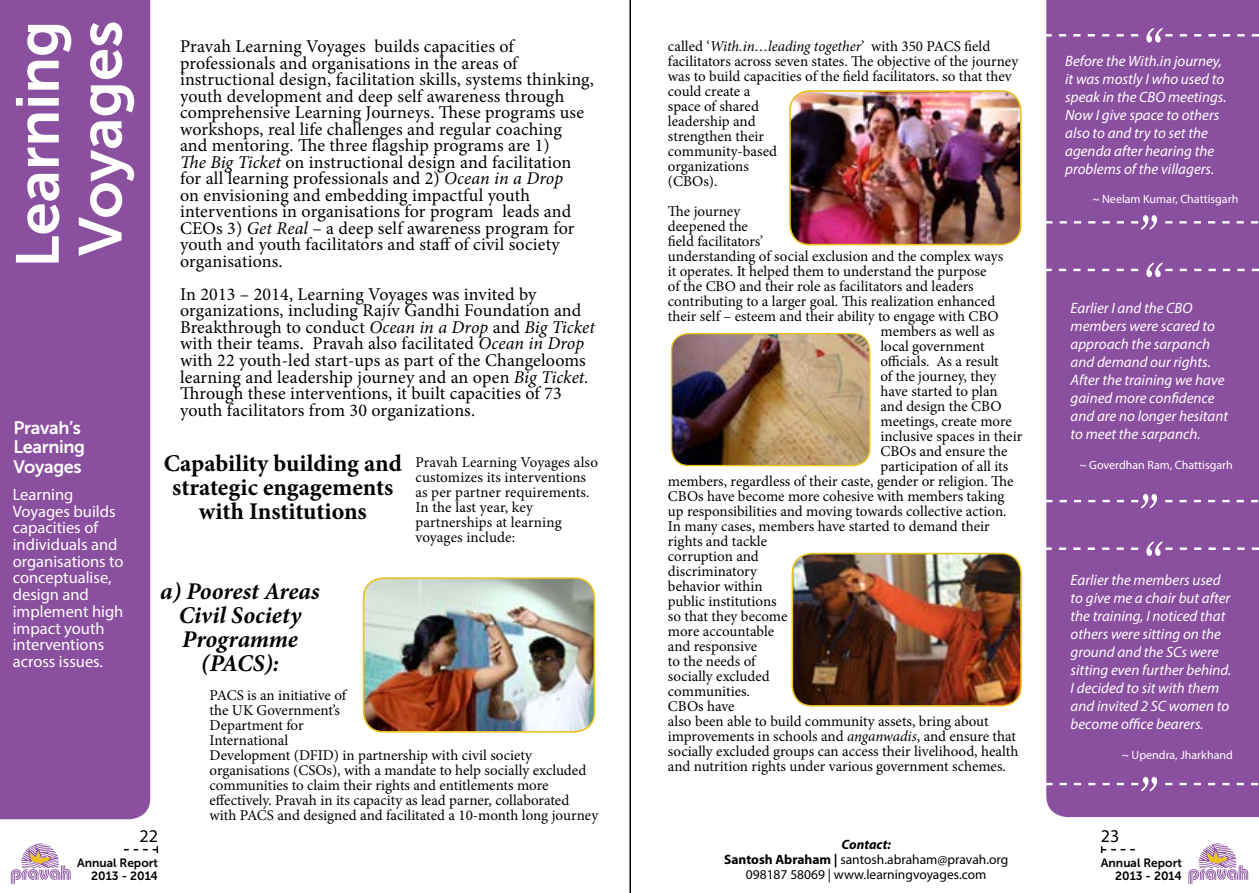
<style>
.page{position:relative;width:1259px;height:893px;background:#fff}
.page>*{position:absolute;margin:0;border:0;box-sizing:border-box;transform-origin:0 0}
.t1{font:60.3px/62.8px "Museo Sans 700";color:#fff}
.t2{font:700 24px/24px "Minion Pro";letter-spacing:-.005em;color:#000;text-align:center}
.t3{font:italic 700 24px/24px "Minion Pro";letter-spacing:-.005em;color:#000;text-align:center}
.t4{font:18px/16.5px "Minion Pro";letter-spacing:.01em;color:#000}
.t5{font:18px/19.5px "Museo Sans 700";letter-spacing:-.02em;color:#fff}
.t6{font:18px "Myriad Pro";color:#000}
.t7{font:16.5px/16.6px "Myriad Pro";color:#fff}
.t8{font:15px/15px "Minion Pro";color:#000}
.t9{font:italic 15px/18px "Myriad Pro";color:#fff}
.t10{font:13.5px/15px "Myriad Pro";color:#000;text-align:center}
.t11{font:12px "Myriad Pro";color:#fff}
.t12{font:12px/13.5px "Museo Sans 700";color:#000;text-align:right}
.s1{font-style:italic}
.s2{font-weight:700;font-style:italic}
.s3{font-weight:700}
</style>
<div class="page">
<div style="left:1046px;top:0;width:213px;height:817px;background:#8b4f9f"></div>
<div style="left:0;top:0;width:150px;height:819px;background:#8b4f9f"></div>
<svg style="left:1046px;top:34px;width:92px;height:3px"></svg>
<svg style="left:1146px;top:28px;width:113px;height:15px;background:#9a66ab"></svg>
<svg style="left:1046px;top:547px;width:92px;height:3px"></svg>
<svg style="left:1146px;top:541px;width:113px;height:15px;background:#9a65ab"></svg>
<svg style="left:1046px;top:269px;width:92px;height:2px"></svg>
<svg style="left:1146px;top:263px;width:113px;height:14px;background:#9b67ac"></svg>
<svg style="left:1165px;top:221px;width:93px;height:3px"></svg>
<svg style="left:1046px;top:215px;width:111px;height:14px;background:#9b67ac"></svg>
<svg style="left:1165px;top:783px;width:93px;height:2px"></svg>
<svg style="left:1046px;top:777px;width:111px;height:14px;background:#9b67ac"></svg>
<svg style="left:1165px;top:500px;width:93px;height:2px"></svg>
<svg style="left:1046px;top:494px;width:111px;height:14px;background:#9b67ac"></svg>
<div style="left:12px;top:420px;width:73px;height:57px;background:#8b4f9f"></div>
<svg style="left:124px;top:846px;width:34px;height:7px"></svg>
<svg style="left:1101px;top:846px;width:34px;height:7px"></svg>
<svg style="left:1188px;top:843px;width:60px;height:41px"></svg>
<svg style="left:11px;top:843px;width:60px;height:41px"></svg>
<hr style="left:629px;top:0;width:2px;height:893px;background:#000">
<img style="left:364px;top:578px;width:230px;height:152px">
<div style="left:363px;top:577px;width:232px;height:156px;border:2px solid #eac11d;border-radius:20px"></div>
<img style="left:792px;top:91px;width:228px;height:154px">
<div style="left:789px;top:90px;width:232px;height:155px;border:2px solid #eac11d;border-radius:20px"></div>
<img style="left:671px;top:334px;width:198px;height:132px">
<div style="left:671px;top:333px;width:199px;height:133px;border:1px solid #eac11d;border-radius:17px"></div>
<img style="left:794px;top:554px;width:227px;height:150px">
<div style="left:791px;top:553px;width:231px;height:154px;border:2px solid #eac11d;border-radius:20px"></div>
<h1 class="t1" style="left:6px;top:268px;width:249px;rotate:-90deg">Learning<br>Voyages</h1>
<p class="t5" style="left:13px;top:418px;width:73px">Pravah’s<br>Learning<br>Voyages</p>
<p class="t7" style="left:13px;top:486px;width:112px">Learning<br>Voyages builds capacities of individuals and organisations to conceptualise, design and implement high impact youth interventions across issues.</p>
<p class="t4" style="left:180px;top:38px;width:415px">Pravah Learning Voyages builds capacities of professionals and organisations in the areas of instructional design, facilitation skills, systems thinking, youth development and deep self awareness through comprehensive Learning Journeys. These programs use workshops, real life challenges and regular coaching<br>and mentoring. The three flagship programs are 1)<br><span class="s1">The Big Ticket</span> on instructional design and facilitation for all learning professionals and 2) <span class="s1">Ocean in a Drop<br></span>on envisioning and embedding impactful youth interventions in organisations for program leads and CEOs 3) <span class="s1">Get Real</span> – a deep self awareness program for youth and youth facilitators and staff of civil society organisations.</p>
<p class="t4" style="left:180px;top:286px;width:416px">In 2013 – 2014, Learning Voyages was invited by organizations, including Rajiv Gandhi Foundation and Breakthrough to conduct <span class="s1">Ocean in a Drop</span> and <span class="s1">Big Ticket </span>with their teams. Pravah also facilitated <span class="s1">Ocean in Drop </span>with 22 youth-led start-ups as part of the Changelooms learning and leadership journey and an open <span class="s1">Big Ticket.<br></span>Through these interventions, it built capacities of 73 youth facilitators from 30 organizations.</p>
<p class="t8" style="left:668px;top:38px;width:352px">called ‘<span class="s1">With.in…leading together</span>’ with 350 PACS field facilitators across seven states. The objective of the journey was to build capacities of the field facilitators, so that they could create a<br>space of shared<br>leadership and<br>strengthen their<br>community-based<br>organizations<br>(CBOs).</p>
<p class="t8" style="left:668px;top:203px;width:74px">The journey</p>
<p class="t8" style="left:668px;top:218px;width:82px">deepened the</p>
<p class="t8" style="left:668px;top:233px;width:97px">field facilitators’</p>
<p class="t8" style="left:668px;top:248px;width:337px">understanding of social exclusion and the complex ways</p>
<p class="t8" style="left:668px;top:263px;width:320px">it operates. It helped them to understand the purpose</p>
<p class="t8" style="left:668px;top:278px;width:307px">of the CBO and their role as facilitators and leaders</p>
<p class="t8" style="left:668px;top:293px;width:329px">contributing to a larger goal. This realization enhanced</p>
<p class="t8" style="left:668px;top:308px;width:332px">their self – esteem and their ability to engage with CBO</p>
<p class="t8" style="left:880px;top:323px;width:116px">members as well as</p>
<p class="t8" style="left:880px;top:338px;width:106px">local government</p>
<p class="t8" style="left:880px;top:353px;width:120px">officials. As a result</p>
<p class="t8" style="left:880px;top:368px;width:117px">of the journey, they</p>
<p class="t8" style="left:880px;top:383px;width:119px">have started to plan</p>
<p class="t8" style="left:880px;top:398px;width:123px">and design the CBO</p>
<p class="t8" style="left:880px;top:413px;width:133px">meetings, create more</p>
<p class="t8" style="left:880px;top:428px;width:143px">inclusive spaces in their</p>
<p class="t8" style="left:880px;top:443px;width:129px">CBOs and ensure the</p>
<p class="t8" style="left:880px;top:458px;width:129px">participation of all its</p>
<p class="t8" style="left:668px;top:473px;width:347px">members, regardless of their caste, gender or religion. The</p>
<p class="t8" style="left:668px;top:488px;width:338px">CBOs have become more cohesive with members taking</p>
<p class="t8" style="left:668px;top:503px;width:340px">up responsibilities and moving towards collective action.</p>
<p class="t8" style="left:668px;top:518px;width:323px">In many cases, members have started to demand their</p>
<p class="t8" style="left:668px;top:533px;width:101px">rights and tackle</p>
<p class="t8" style="left:668px;top:548px;width:92px">corruption and</p>
<p class="t8" style="left:668px;top:563px;width:91px">discriminatory</p>
<p class="t8" style="left:668px;top:578px;width:96px">behavior within</p>
<p class="t8" style="left:668px;top:593px;width:110px">public institutions</p>
<p class="t8" style="left:668px;top:608px;width:121px">so that they become</p>
<p class="t8" style="left:668px;top:623px;width:108px">more accountable</p>
<p class="t8" style="left:668px;top:638px;width:91px">and responsive</p>
<p class="t8" style="left:668px;top:653px;width:89px">to the needs of</p>
<p class="t8" style="left:668px;top:668px;width:103px">socially excluded</p>
<p class="t8" style="left:668px;top:683px;width:84px">communities.</p>
<p class="t8" style="left:668px;top:698px;width:68px">CBOs have</p>
<p class="t8" style="left:668px;top:713px;width:322px">also been able to build community assets, bring about</p>
<p class="t8" style="left:668px;top:728px;width:350px">improvements in schools and <span class="s1">anganwadis</span>, and ensure that</p>
<p class="t8" style="left:668px;top:743px;width:352px">socially excluded groups can access their livelihood, health</p>
<p class="t8" style="left:668px;top:758px;width:339px">and nutrition rights under various government schemes.</p>
<p class="t9" style="left:1065px;top:52px;width:163px">Before the With.in journey, it was mostly I who used to speak in the CBO meetings.<br>Now I give space to others also to and try to set the agenda after hearing the problems of the villagers.</p>
<p class="t11" style="left:1092px;top:191px;width:147px">~ Neelam Kumar, Chattisgarh</p>
<p class="t9" style="left:1070px;top:299px;width:159px">Earlier I and the CBO members were scared to approach the sarpanch and demand our rights.<br>After the training we have gained more confidence and are no longer hesitant to meet the sarpanch.</p>
<h2 class="t2" style="left:164px;top:451px;width:240px">Capability building and strategic engagements with Institutions</h2>
<p class="t8" style="left:415px;top:454px;width:184px">Pravah Learning Voyages also</p>
<p class="t11" style="left:1079px;top:457px;width:155px">~ Goverdhan Ram, Chattisgarh</p>
<p class="t8" style="left:415px;top:469px;width:176px">customizes its interventions as per partner requirements.<br>In the last year, key partnerships at learning voyages include:</p>
<p class="t9" style="left:1070px;top:571px;width:162px">Earlier the members used to give me a chair but after the training, I noticed that others were sitting on the ground and the SCs were sitting even further behind.<br>I decided to sit with them and invited 2 SC women to become office bearers.</p>
<p class="t11" style="left:1122px;top:747px;width:112px">~ Upendra, Jharkhand</p>
<h2 class="t3" style="left:160px;top:579px;width:161px">a) Poorest Areas<br>Civil Society<br>Programme (PACS):</h2>
<p class="t8" style="left:210px;top:688px;width:390px">PACS is an initiative of<br>the UK Government’s<br>Department for<br>International<br>Development (DFID) in partnership with civil society organisations (CSOs), with a mandate to help socially excluded communities to claim their rights and entitlements more effectively. Pravah in its capacity as lead parner, collaborated with PACS and designed and facilitated a 10-month long journey</p>
<p class="t6" style="left:140px;top:825px;width:20px">22</p>
<p class="t6" style="left:1101px;top:825px;width:20px">23</p>
<p class="t10" style="left:724px;top:837px;width:286px"><span class="s2">Contact:<br></span><span class="s3">Santosh Abraham |</span> santosh.abraham@pravah.org<br>098187 58069 | www.learningvoyages.com</p>
<p class="t12" style="left:77px;top:856px;width:82px">Annual Report<br>2013 - 2014</p>
<p class="t12" style="left:1101px;top:856px;width:82px">Annual Report<br>2013 - 2014</p>
</div>
